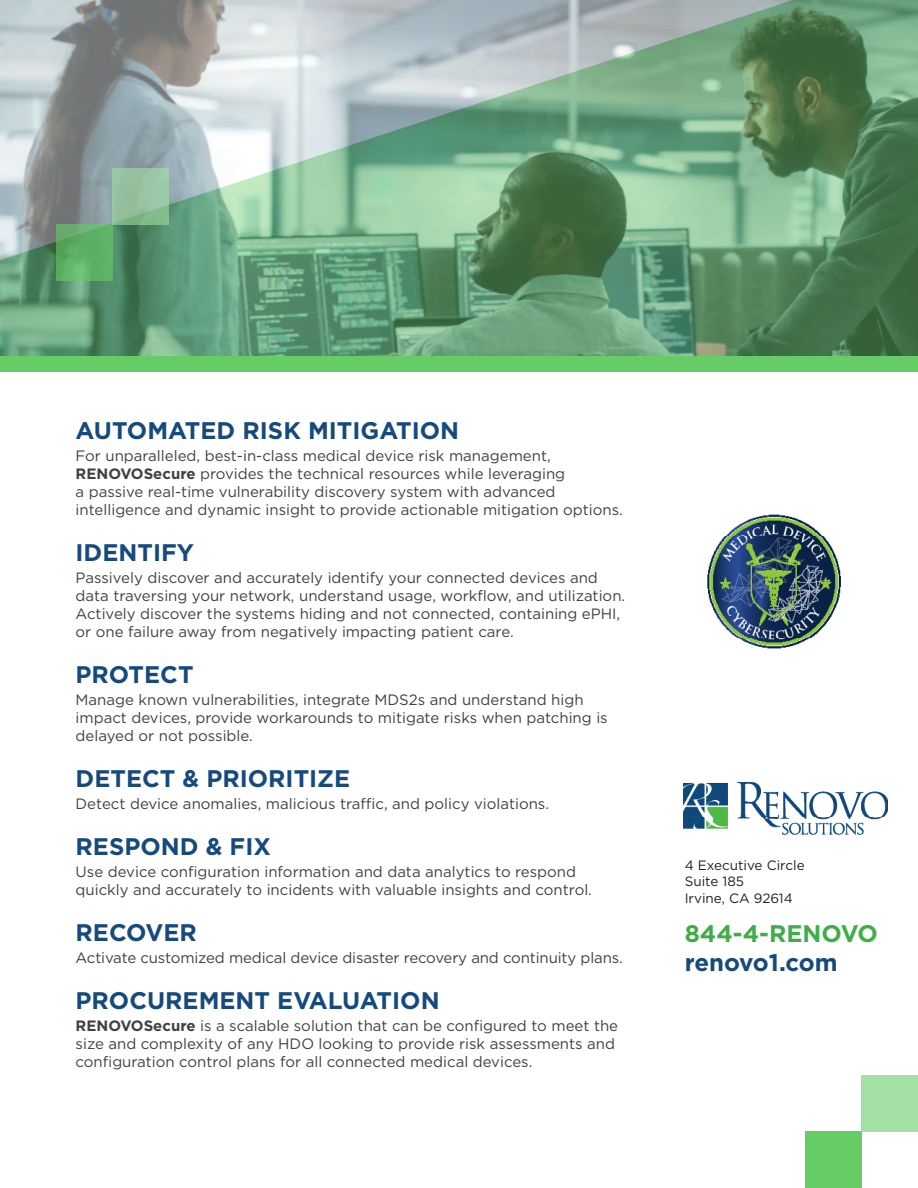
<style>
.page{position:relative;width:918px;height:1188px;background:#fff}
.page>*{position:absolute;margin:0;border:0;box-sizing:border-box;transform-origin:0 0}
.t1{font:700 24px "Gotham";color:#164a7d}
.t2{font:700 24px "Gotham";color:#41ad49}
.t3{font:15px/18px "Gotham";color:#414142}
.t4{font:13.5px "Gotham";color:#231f20}
.s1{font-weight:700}
</style>
<div class="page">
<div style="left:0;top:355px;width:918px;height:17px;background:#6c6"></div>
<img style="left:0;top:0;width:918px;height:355px">
<img style="left:684px;top:783px;width:204px;height:51px">
<div style="left:806px;top:1132px;width:56px;height:56px;background:#6c6"></div>
<div style="left:862px;top:1076px;width:56px;height:56px;background:#a3e0a3"></div>
<svg style="left:56px;top:225px;width:56px;height:56px;background:#5fb067"></svg>
<svg style="left:112px;top:168px;width:56px;height:57px;background:#93c19c"></svg>
<img style="left:707px;top:514px;width:134px;height:135px">
<p class="t1" style="left:76px;top:415px;width:385px">AUTOMATED RISK MITIGATION</p>
<p class="t3" style="left:76px;top:446px;width:549px">For unparalleled, best-in-class medical device risk management, <span class="s1">RENOVOSecure</span> provides the technical resources while leveraging<br>a passive real-time vulnerability discovery system with advanced intelligence and dynamic insight to provide actionable mitigation options.</p>
<p class="t1" style="left:76px;top:537px;width:120px">IDENTIFY</p>
<p class="t3" style="left:76px;top:568px;width:551px">Passively discover and accurately identify your connected devices and data traversing your network, understand usage, workflow, and utilization.<br>Actively discover the systems hiding and not connected, containing ePHI, or one failure away from negatively impacting patient care.</p>
<p class="t1" style="left:76px;top:659px;width:119px">PROTECT</p>
<p class="t3" style="left:76px;top:690px;width:534px">Manage known vulnerabilities, integrate MDS2s and understand high impact devices, provide workarounds to mitigate risks when patching is delayed or not possible.</p>
<p class="t1" style="left:76px;top:763px;width:276px">DETECT &amp; PRIORITIZE</p>
<p class="t3" style="left:76px;top:794px;width:475px">Detect device anomalies, malicious traffic, and policy violations.</p>
<p class="t1" style="left:76px;top:831px;width:197px">RESPOND &amp; FIX</p>
<p class="t3" style="left:76px;top:862px;width:518px">Use device configuration information and data analytics to respond quickly and accurately to incidents with valuable insights and control.</p>
<p class="t1" style="left:76px;top:917px;width:123px">RECOVER</p>
<p class="t3" style="left:76px;top:948px;width:549px">Activate customized medical device disaster recovery and continuity plans.</p>
<p class="t1" style="left:76px;top:985px;width:366px">PROCUREMENT EVALUATION</p>
<p class="t3" style="left:76px;top:1016px;width:544px"><span class="s1">RENOVOSecure</span> is a scalable solution that can be configured to meet the size and complexity of any HDO looking to provide risk assessments and configuration control plans for all connected medical devices.</p>
<p class="t4" style="left:685px;top:857px;width:121px">4 Executive Circle</p>
<p class="t4" style="left:685px;top:873px;width:61px">Suite 185</p>
<p class="t4" style="left:685px;top:890px;width:110px">Irvine, CA 92614</p>
<p class="t2" style="left:685px;top:918px;width:195px">844-4-RENOVO</p>
<p class="t1" style="left:685px;top:947px;width:154px">renovo1.com</p>
</div>
